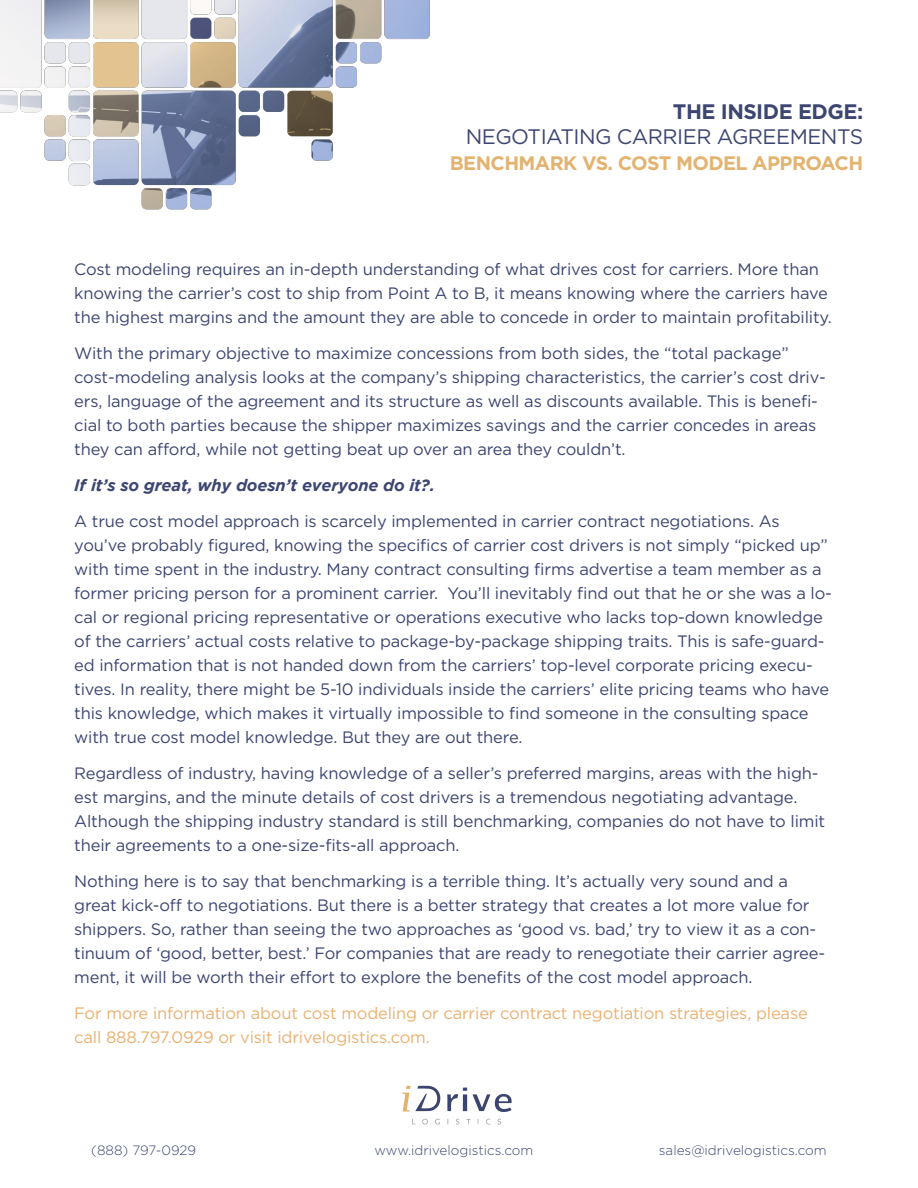
<style>
.page{position:relative;width:918px;height:1188px;background:#fff}
.page>*{position:absolute;margin:0;border:0;box-sizing:border-box;transform-origin:0 0}
.t1{font:21px "Gotham";letter-spacing:-.025em;color:#3d4671}
.t2{font:700 21px "Gotham";letter-spacing:-.025em;color:#3d4671}
.t3{font:700 19.5px "Gotham";letter-spacing:-.03em;color:#e3b370}
.t4{font:16.5px/24px "Gotham";letter-spacing:-.01em;color:#3d4671}
.t5{font:16.5px/24px "Gotham";letter-spacing:-.01em;color:#e9b172}
.t6{font:italic 700 16.5px "Gotham";letter-spacing:-.01em;color:#3d4671}
.t7{font:300 13.5px "Gotham";color:#3d4671}
</style>
<div class="page">
<svg style="left:473px;top:1094px;width:39px;height:18px"></svg>
<svg style="left:447px;top:1088px;width:20px;height:23px"></svg>
<svg style="left:402px;top:1086px;width:39px;height:26px"></svg>
<svg style="left:422px;top:1119px;width:6px;height:6px"></svg>
<svg style="left:435px;top:1118px;width:5px;height:7px"></svg>
<svg style="left:497px;top:1119px;width:4px;height:6px"></svg>
<svg style="left:456px;top:1119px;width:3px;height:6px"></svg>
<svg style="left:486px;top:1119px;width:4px;height:6px"></svg>
<img style="left:0;top:0;width:430px;height:210px">
<p class="t2" style="left:673px;top:98px;width:192px">THE INSIDE EDGE:</p>
<p class="t1" style="left:466px;top:123px;width:399px">NEGOTIATING CARRIER AGREEMENTS</p>
<p class="t3" style="left:450px;top:150px;width:415px">BENCHMARK VS. COST MODEL APPROACH</p>
<p class="t4" style="left:74px;top:256px;width:759px">Cost modeling requires an in-depth understanding of what drives cost for carriers. More than knowing the carrier’s cost to ship from Point A to B, it means knowing where the carriers have the highest margins and the amount they are able to concede in order to maintain profitability.</p>
<p class="t4" style="left:74px;top:340px;width:753px">With the primary objective to maximize concessions from both sides, the “total package” cost-modeling analysis looks at the company’s shipping characteristics, the carrier’s cost driv&shy;ers, language of the agreement and its structure as well as discounts available. This is benefi&shy;cial to both parties because the shipper maximizes savings and the carrier concedes in areas they can afford, while not getting beat up over an area they couldn’t.</p>
<p class="t6" style="left:74px;top:475px;width:362px">If it’s so great, why doesn’t everyone do it?.</p>
<p class="t4" style="left:74px;top:508px;width:759px">A true cost model approach is scarcely implemented in carrier contract negotiations. As you’ve probably figured, knowing the specifics of carrier cost drivers is not simply “picked up” with time spent in the industry. Many contract consulting firms advertise a team member as a former pricing person for a prominent carrier. You’ll inevitably find out that he or she was a lo&shy;cal or regional pricing representative or operations executive who lacks top-down knowledge of the carriers’ actual costs relative to package-by-package shipping traits. This is safe-guard&shy;ed information that is not handed down from the carriers’ top-level corporate pricing execu&shy;tives. In reality, there might be 5-10 individuals inside the carriers’ elite pricing teams who have this knowledge, which makes it virtually impossible to find someone in the consulting space with true cost model knowledge. But they are out there.</p>
<p class="t4" style="left:74px;top:760px;width:753px">Regardless of industry, having knowledge of a seller’s preferred margins, areas with the high&shy;est margins, and the minute details of cost drivers is a tremendous negotiating advantage.<br>Although the shipping industry standard is still benchmarking, companies do not have to limit their agreements to a one-size-fits-all approach.</p>
<p class="t4" style="left:74px;top:868px;width:752px">Nothing here is to say that benchmarking is a terrible thing. It’s actually very sound and a great kick-off to negotiations. But there is a better strategy that creates a lot more value for shippers. So, rather than seeing the two approaches as ‘good vs. bad,’ try to view it as a con&shy;tinuum of ‘good, better, best.’ For companies that are ready to renegotiate their carrier agree&shy;ment, it will be worth their effort to explore the benefits of the cost model approach.</p>
<p class="t5" style="left:74px;top:1000px;width:735px">For more information about cost modeling or carrier contract negotiation strategies, please call 888.797.0929 or visit idrivelogistics.com.</p>
<p class="t7" style="left:91px;top:1142px;width:107px">(888) 797-0929</p>
<p class="t7" style="left:374px;top:1142px;width:160px">www.idrivelogistics.com</p>
<p class="t7" style="left:659px;top:1142px;width:169px">sales@idrivelogistics.com</p>
</div>
